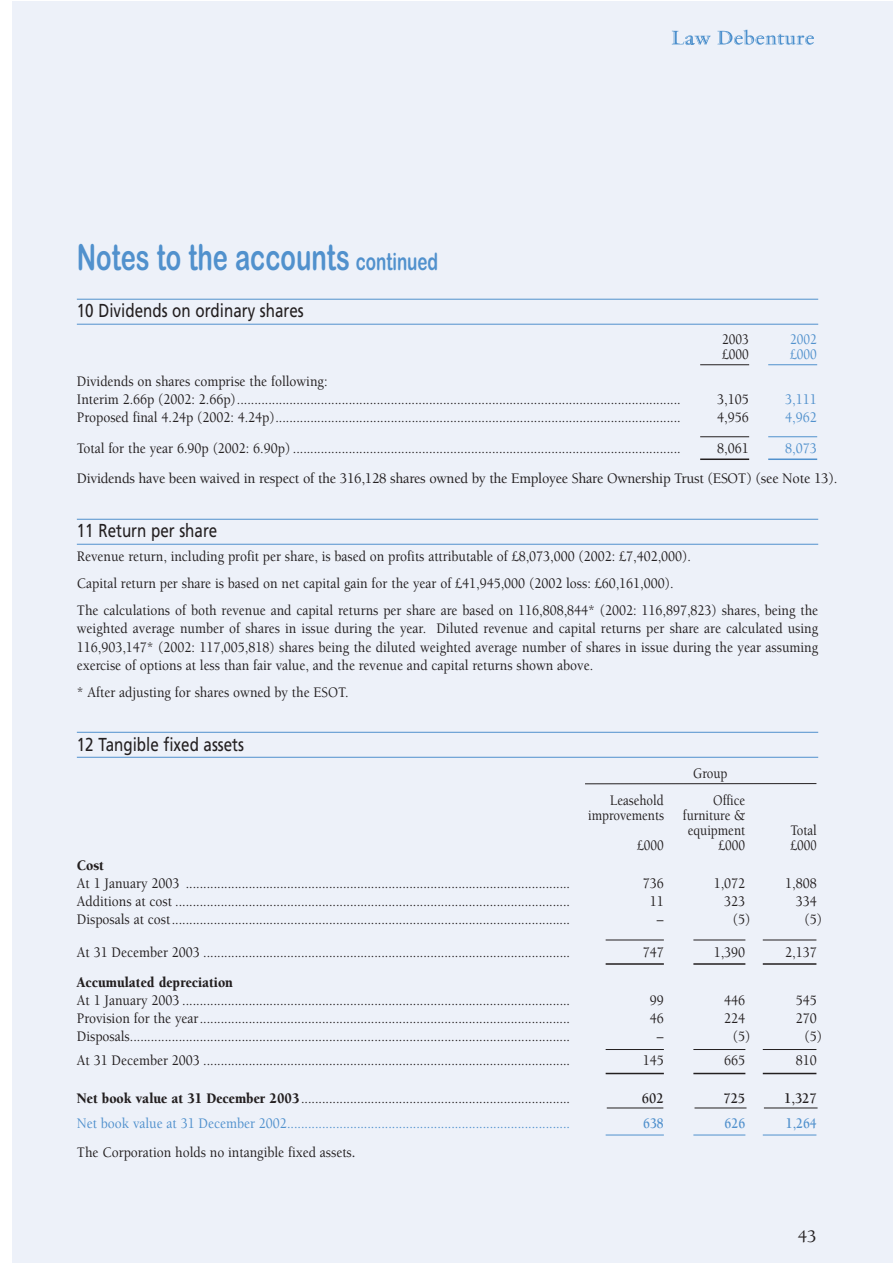
<style>
.page{position:relative;width:893px;height:1263px;background:#fff}
.page>*{position:absolute;margin:0;border:0;box-sizing:border-box;transform-origin:0 0}
.t1{font:36px "Arial Rounded MT Bold";color:#5191cd;scale:.71 1}
.t2{font:18.75px "Frutiger";color:#231f20;scale:.81 1}
.t3{font:500 18px "Berkeley";color:#231f20}
.t4{font:500 15px/18px "Berkeley";color:#231f20;scale:.9 1}
.t5{font:500 15px "Berkeley";color:#5191cd;scale:.9 1}
.t6{font:500 15px "Berkeley";color:#231f20;scale:.95 1}
.t7{font:500 15px/15px "Berkeley";color:#231f20;text-align:center;scale:.86 1}
.t8{font:900 15px "Berkeley";color:#231f20;scale:.9 1}
.t9{font:700 15px "Berkeley";color:#231f20;scale:.9 1}
.t10{font:700 15px "Berkeley";color:#5191cd;scale:.85 1}
.t11{font:500 15px "Berkeley";color:#5191cd;scale:.86 1}
.s1{font-size:24px}
.s2{font-weight:900}
.s3{font-weight:700}
</style>
<div class="page">
<div style="left:12px;top:1px;width:880px;height:1262px;background:#edf1f9"></div>
<svg style="left:717px;top:30px;width:97px;height:15px"></svg>
<svg style="left:672px;top:31px;width:39px;height:14px"></svg>
<hr style="left:77px;top:299px;width:741px;height:1px;background:#5191cd">
<hr style="left:77px;top:324px;width:741px;height:1px;background:#5191cd">
<hr style="left:77px;top:519px;width:741px;height:1px;background:#5191cd">
<hr style="left:77px;top:544px;width:741px;height:1px;background:#5191cd">
<hr style="left:77px;top:732px;width:741px;height:1px;background:#5191cd">
<hr style="left:77px;top:757px;width:741px;height:1px;background:#5191cd">
<hr style="left:585px;top:783px;width:231px;height:1px;background:#231f20">
<hr style="left:607px;top:1107px;width:56px;height:1px;background:#231f20">
<hr style="left:694px;top:1107px;width:52px;height:1px;background:#231f20">
<hr style="left:764px;top:1107px;width:54px;height:1px;background:#231f20">
<hr style="left:606px;top:940px;width:58px;height:1px;background:#231f20">
<hr style="left:693px;top:940px;width:52px;height:1px;background:#231f20">
<hr style="left:763px;top:940px;width:53px;height:1px;background:#231f20">
<hr style="left:606px;top:963px;width:58px;height:2px;background:#231f20">
<hr style="left:693px;top:963px;width:52px;height:2px;background:#231f20">
<hr style="left:763px;top:963px;width:53px;height:2px;background:#231f20">
<hr style="left:606px;top:1049px;width:58px;height:1px;background:#231f20">
<hr style="left:693px;top:1049px;width:52px;height:1px;background:#231f20">
<hr style="left:763px;top:1049px;width:53px;height:1px;background:#231f20">
<hr style="left:606px;top:1073px;width:58px;height:1px;background:#231f20">
<hr style="left:693px;top:1073px;width:52px;height:1px;background:#231f20">
<hr style="left:763px;top:1073px;width:53px;height:1px;background:#231f20">
<hr style="left:606px;top:1135px;width:58px;height:1px;background:#5191cd">
<hr style="left:693px;top:1135px;width:52px;height:1px;background:#5191cd">
<hr style="left:763px;top:1135px;width:53px;height:1px;background:#5191cd">
<hr style="left:700px;top:364px;width:49px;height:1px;background:#231f20">
<hr style="left:768px;top:364px;width:49px;height:1px;background:#5191cd">
<hr style="left:700px;top:436px;width:49px;height:1px;background:#231f20">
<hr style="left:768px;top:436px;width:49px;height:1px;background:#5191cd">
<hr style="left:700px;top:458px;width:49px;height:2px;background:#231f20">
<hr style="left:768px;top:458px;width:49px;height:2px;background:#5191cd">
<h1 class="t1" style="left:77px;top:244px;width:510px">Notes to the accounts <span class="s1">continued</span></h1>
<p class="t2" style="left:77px;top:303px;width:282px">10 Dividends on ordinary shares</p>
<p class="t4" style="left:77px;top:374px;width:672px">Dividends on shares comprise the following:<br>Interim 2.66p (2002: 2.66p)...............................................................................................................................</p>
<p class="t7" style="left:722px;top:334px;width:32px">2003</p>
<p class="t11" style="left:790px;top:334px;width:32px">2002</p>
<p class="t7" style="left:722px;top:349px;width:32px">£000</p>
<p class="t11" style="left:790px;top:349px;width:32px">£000</p>
<p class="t4" style="left:717px;top:392px;width:37px">3,105</p>
<p class="t5" style="left:785px;top:393px;width:37px">3,111</p>
<p class="t4" style="left:77px;top:410px;width:672px">Proposed final 4.24p (2002: 4.24p)....................................................................................................................</p>
<p class="t4" style="left:717px;top:410px;width:37px">4,956</p>
<p class="t5" style="left:785px;top:411px;width:37px">4,962</p>
<p class="t4" style="left:77px;top:440px;width:672px">Total for the year 6.90p (2002: 6.90p) ...............................................................................................................</p>
<p class="t4" style="left:717px;top:440px;width:37px">8,061</p>
<p class="t5" style="left:785px;top:442px;width:37px">8,073</p>
<p class="t6" style="left:77px;top:473px;width:802px">Dividends have been waived in respect of the 316,128 shares owned by the Employee Share Ownership Trust (ESOT) (see Note 13).</p>
<p class="t2" style="left:77px;top:523px;width:175px">11 Return per share</p>
<p class="t4" style="left:77px;top:545px;width:825px;line-height:27px">Revenue return, including profit per share, is based on profits attributable of £8,073,000 (2002: £7,402,000).<br>Capital return per share is based on net capital gain for the year of £41,945,000 (2002 loss: £60,161,000).<br>The calculations of both revenue and capital returns per share are based on 116,808,844* (2002: 116,897,823) shares, being the</p>
<p class="t4" style="left:77px;top:621px;width:825px;text-align:justify">weighted average number of shares in issue during the year. Diluted revenue and capital returns per share are calculated using 116,903,147* (2002: 117,005,818) shares being the diluted weighted average number of shares in issue during the year assuming exercise of options at less than fair value, and the revenue and capital returns shown above.</p>
<p class="t4" style="left:77px;top:684px;width:303px">* After adjusting for shares owned by the ESOT.</p>
<p class="t2" style="left:77px;top:736px;width:208px">12 Tangible fixed assets</p>
<p class="t7" style="left:693px;top:767px;width:42px">Group</p>
<p class="t7" style="left:610px;top:794px;width:64px">Leasehold</p>
<p class="t7" style="left:713px;top:794px;width:39px">Office</p>
<p class="t7" style="left:588px;top:809px;width:90px">improvements</p>
<p class="t7" style="left:683px;top:809px;width:74px">furniture &amp; equipment</p>
<p class="t7" style="left:790px;top:824px;width:32px">Total</p>
<p class="t7" style="left:637px;top:839px;width:32px">£000</p>
<p class="t7" style="left:718px;top:839px;width:32px">£000</p>
<p class="t7" style="left:791px;top:839px;width:32px">£000</p>
<p class="t8" style="left:77px;top:859px;width:32px">Cost</p>
<p class="t4" style="left:77px;top:875px;width:550px">At 1 January 2003 ..............................................................................................................</p>
<p class="t4" style="left:643px;top:875px;width:25px">736</p>
<p class="t4" style="left:714px;top:875px;width:37px">1,072</p>
<p class="t4" style="left:785px;top:875px;width:37px">1,808</p>
<p class="t4" style="left:77px;top:893px;width:550px">Additions at cost .................................................................................................................</p>
<p class="t4" style="left:650px;top:893px;width:17px">11</p>
<p class="t4" style="left:724px;top:893px;width:25px">323</p>
<p class="t4" style="left:796px;top:893px;width:25px">334</p>
<p class="t4" style="left:77px;top:911px;width:550px">Disposals at cost..................................................................................................................</p>
<p class="t4" style="left:657px;top:911px;width:9px">–</p>
<p class="t4" style="left:733px;top:911px;width:21px">(5)</p>
<p class="t4" style="left:804px;top:911px;width:21px">(5)</p>
<p class="t4" style="left:77px;top:944px;width:550px">At 31 December 2003 .........................................................................................................</p>
<p class="t4" style="left:643px;top:944px;width:25px">747</p>
<p class="t4" style="left:714px;top:944px;width:37px">1,390</p>
<p class="t4" style="left:785px;top:944px;width:37px">2,137</p>
<p class="t8" style="left:77px;top:977px;width:175px">Accumulated depreciation</p>
<p class="t4" style="left:77px;top:993px;width:550px">At 1 January 2003 ...............................................................................................................</p>
<p class="t4" style="left:650px;top:993px;width:17px">99</p>
<p class="t4" style="left:724px;top:993px;width:25px">446</p>
<p class="t4" style="left:796px;top:993px;width:25px">545</p>
<p class="t4" style="left:77px;top:1011px;width:550px">Provision for the year..........................................................................................................</p>
<p class="t4" style="left:650px;top:1011px;width:17px">46</p>
<p class="t4" style="left:724px;top:1011px;width:25px">224</p>
<p class="t4" style="left:796px;top:1011px;width:25px">270</p>
<p class="t4" style="left:77px;top:1029px;width:550px">Disposals..............................................................................................................................</p>
<p class="t4" style="left:657px;top:1029px;width:9px">–</p>
<p class="t4" style="left:733px;top:1029px;width:21px">(5)</p>
<p class="t4" style="left:804px;top:1029px;width:21px">(5)</p>
<p class="t4" style="left:77px;top:1053px;width:550px">At 31 December 2003 .........................................................................................................</p>
<p class="t4" style="left:643px;top:1053px;width:25px">145</p>
<p class="t4" style="left:724px;top:1053px;width:25px">665</p>
<p class="t4" style="left:796px;top:1053px;width:25px">810</p>
<p class="t4" style="left:77px;top:1090px;width:550px"><span class="s2">Net book value at 31 December 2003</span>.............................................................................</p>
<p class="t9" style="left:642px;top:1092px;width:26px">602</p>
<p class="t9" style="left:723px;top:1092px;width:26px">725</p>
<p class="t9" style="left:784px;top:1092px;width:38px">1,327</p>
<p class="t5" style="left:77px;top:1117px;width:550px">Net book value at 31 December 2002.................................................................................</p>
<p class="t10" style="left:643px;top:1117px;width:26px">638</p>
<p class="t10" style="left:725px;top:1117px;width:26px">626</p>
<p class="t10" style="left:786px;top:1117px;width:38px">1,264</p>
<p class="t4" style="left:77px;top:1144px;width:311px">The Corporation holds no intangible fixed assets<span class="s3">.</span></p>
<p class="t3" style="left:798px;top:1229px;width:20px">43</p>
</div>
